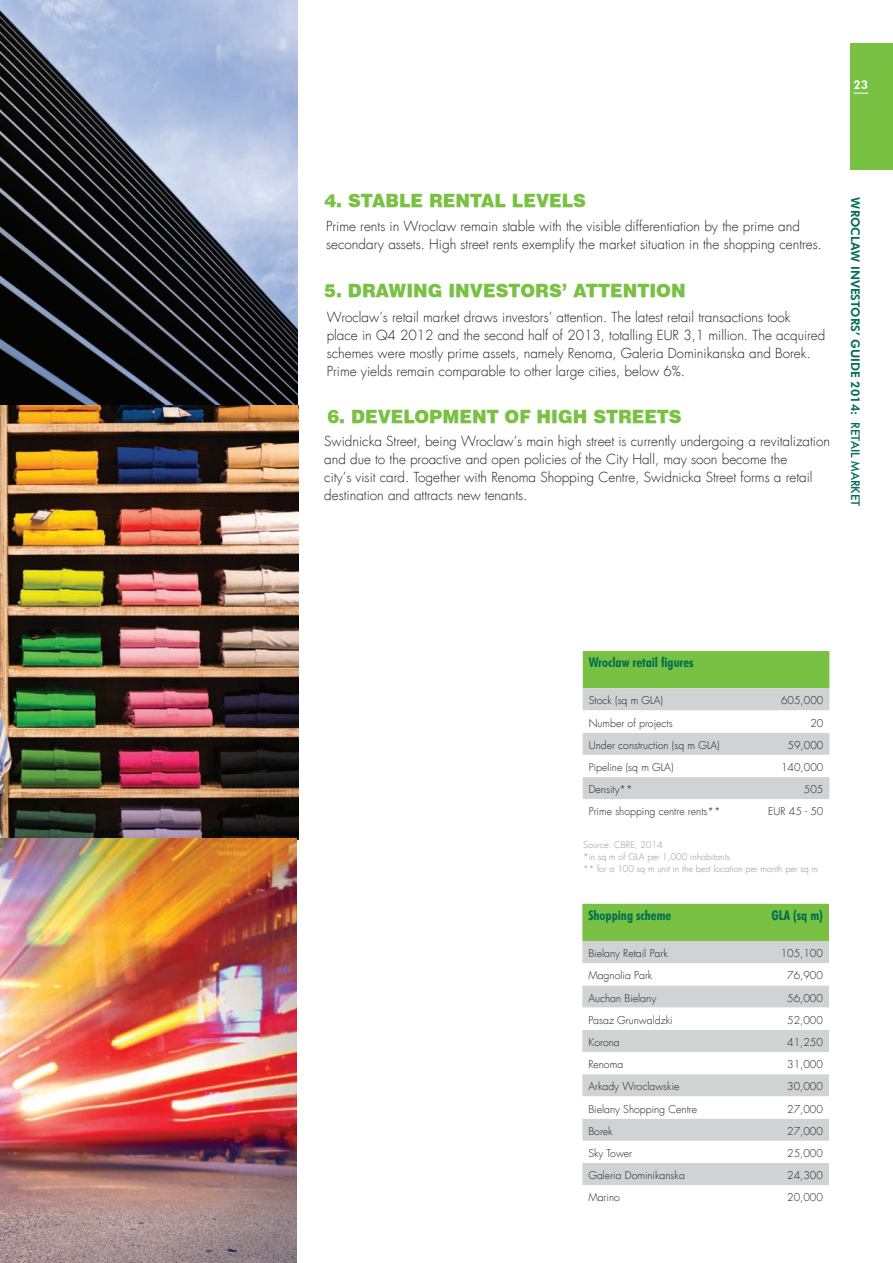
<style>
.page{position:relative;width:893px;height:1263px;background:#fff}
.page>*{position:absolute;margin:0;border:0;box-sizing:border-box;transform-origin:0 0}
.t1{font:900 18px "Swiss 721 TL";color:#79c142}
.t2{font:300 13.5px/18px "Futura Pl";color:#231f20}
.t3{font:700 13.5px "Futura BT Pl Cond";color:#006e51}
.t4{font:800 12px "Futura BT Pl";color:#006e51}
.t5{font:800 12px "Futura BT";color:#fff}
.t6{font:300 10.5px "Futura Pl";color:#231f20}
.t7{font:300 9px/12px "Futura Pl";color:#919396}
.s1{font-weight:500}
</style>
<div class="page">
<div style="left:850px;top:43px;width:43px;height:126px;background:#79c142"></div>
<svg style="left:853px;top:93px;width:15px;height:1px"></svg>
<img style="left:0;top:0;width:298px;height:1263px">
<svg style="left:583px;top:651px;width:246px;height:148px"></svg>
<div style="left:582px;top:904px;width:247px;height:37px;background:#79c142"></div>
<div style="left:582px;top:941px;width:247px;height:22px;background:#d1d2d4"></div>
<svg style="left:582px;top:985px;width:247px;height:200px;fill:#d1d2d4"></svg>
<p class="t5" style="left:853px;top:77px;width:16px">23</p>
<h1 class="t1" style="left:324px;top:190px;width:263px">4. STABLE RENTAL LEVELS</h1>
<p class="t2" style="left:326px;top:217px;width:497px">Prime rents in Wroclaw remain stable with the visible differentiation by the prime and secondary assets. High street rents exemplify the market situation in the shopping centres.</p>
<h1 class="t1" style="left:324px;top:280px;width:363px">5. DRAWING INVESTORS’ ATTENTION</h1>
<p class="t2" style="left:327px;top:309px;width:500px">Wroclaw’s retail market draws investors’ attention. The latest retail transactions took<br>place in Q4 2012 and the second half of 2013, totalling EUR 3,1 million. The acquired schemes were mostly prime assets, namely Renoma, Galeria Dominikanska and Borek.<br>Prime yields remain comparable to other large cities, below 6%.</p>
<h1 class="t1" style="left:327px;top:406px;width:356px">6. DEVELOPMENT OF HIGH STREETS</h1>
<p class="t2" style="left:324px;top:433px;width:507px">Swidnicka Street, being Wroclaw’s main high street is currently undergoing a revitalization and due to the proactive and open policies of the City Hall, may soon become the<br>city’s visit card. Together with Renoma Shopping Centre, Swidnicka Street forms a retail destination and attracts new tenants.</p>
<p class="t4" style="left:863px;top:197px;width:310px;rotate:90deg">WROCLAW INVESTORS’ GUIDE 2014: <span class="s1">RETAIL MARKET</span></p>
<p class="t3" style="left:589px;top:654px;width:107px">Wroclaw retail figures</p>
<p class="t6" style="left:589px;top:694px;width:76px">Stock (sq m GLA)</p>
<p class="t6" style="left:781px;top:694px;width:44px">605,000</p>
<p class="t6" style="left:589px;top:716px;width:85px">Number of projects</p>
<p class="t6" style="left:810px;top:716px;width:15px">20</p>
<p class="t6" style="left:589px;top:739px;width:132px">Under construction (sq m GLA)</p>
<p class="t6" style="left:788px;top:739px;width:37px">59,000</p>
<p class="t6" style="left:589px;top:761px;width:86px">Pipeline (sq m GLA)</p>
<p class="t6" style="left:781px;top:761px;width:44px">140,000</p>
<p class="t6" style="left:589px;top:783px;width:45px">Density**</p>
<p class="t6" style="left:804px;top:783px;width:21px">505</p>
<p class="t6" style="left:589px;top:805px;width:133px">Prime shopping centre rents**</p>
<p class="t6" style="left:768px;top:805px;width:57px">EUR 45 - 50</p>
<p class="t7" style="left:583px;top:839px;width:236px">Source: CBRE, 2014<br>*in sq m of GLA per 1,000 inhabitants<br>** for a 100 sq m unit in the best location per month per sq m</p>
<p class="t3" style="left:588px;top:907px;width:85px">Shopping scheme</p>
<p class="t3" style="left:771px;top:907px;width:53px">GLA (sq m)</p>
<p class="t6" style="left:588px;top:947px;width:81px">Bielany Retail Park</p>
<p class="t6" style="left:781px;top:947px;width:44px">105,100</p>
<p class="t6" style="left:588px;top:969px;width:66px">Magnolia Park</p>
<p class="t6" style="left:787px;top:969px;width:37px">76,900</p>
<p class="t6" style="left:588px;top:991px;width:69px">Auchan Bielany</p>
<p class="t6" style="left:787px;top:991px;width:37px">56,000</p>
<p class="t6" style="left:588px;top:1013px;width:86px">Pasaz Grunwaldzki</p>
<p class="t6" style="left:787px;top:1013px;width:37px">52,000</p>
<p class="t6" style="left:588px;top:1036px;width:33px">Korona</p>
<p class="t6" style="left:787px;top:1036px;width:37px">41,250</p>
<p class="t6" style="left:588px;top:1058px;width:36px">Renoma</p>
<p class="t6" style="left:787px;top:1058px;width:37px">31,000</p>
<p class="t6" style="left:588px;top:1080px;width:93px">Arkady Wroclawskie</p>
<p class="t6" style="left:787px;top:1080px;width:37px">30,000</p>
<p class="t6" style="left:588px;top:1102px;width:110px">Bielany Shopping Centre</p>
<p class="t6" style="left:787px;top:1102px;width:37px">27,000</p>
<p class="t6" style="left:588px;top:1124px;width:26px">Borek</p>
<p class="t6" style="left:787px;top:1124px;width:37px">27,000</p>
<p class="t6" style="left:588px;top:1147px;width:45px">Sky Tower</p>
<p class="t6" style="left:787px;top:1147px;width:37px">25,000</p>
<p class="t6" style="left:588px;top:1169px;width:98px">Galeria Dominikanska</p>
<p class="t6" style="left:787px;top:1169px;width:37px">24,300</p>
<p class="t6" style="left:588px;top:1191px;width:33px">Marino</p>
<p class="t6" style="left:787px;top:1191px;width:37px">20,000</p>
</div>
